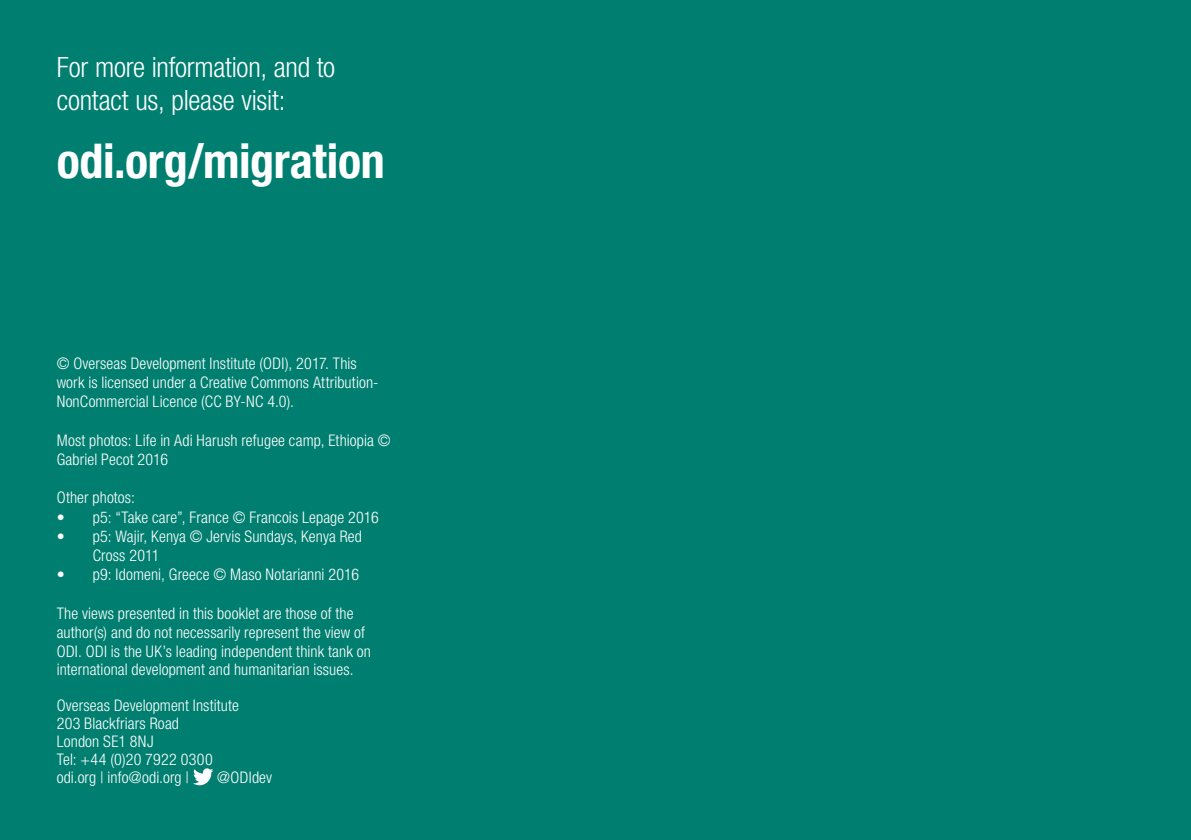
<style>
.page{position:relative;width:1191px;height:840px;background:#fff}
.page>*{position:absolute;margin:0;border:0;box-sizing:border-box;transform-origin:0 0}
.Body_copy{font:700 condensed 48px "Helvetica Neue LT Std";letter-spacing:-.005em;color:#fff}
.Body_copy-2{font:300 condensed 28px/33.6px "Helvetica Neue LT Std";letter-spacing:-.01em;color:#fff}
.Body_copy-3{font:300 condensed 16px/19.2px "Helvetica Neue LT Std";letter-spacing:.01em;color:#fff}
</style>
<div class="page">
<div style="left:0;top:0;width:1191px;height:839px;background:#007f71"></div>
<svg style="left:193px;top:768px;width:20px;height:16px"></svg>
<p class="Body_copy-2" style="left:57px;top:50px;width:280px">For more information, and to contact us, please visit:</p>
<p class="Body_copy" style="left:57px;top:132px;width:330px">odi.org/migration</p>
<p class="Body_copy-3" style="left:57px;top:353px;width:323px">© Overseas Development Institute (ODI), 2017. This work is licensed under a Creative Commons Attribution-<br>NonCommercial Licence (CC BY-NC 4.0).</p>
<p class="Body_copy-3" style="left:57px;top:430px;width:335px">Most photos: Life in Adi Harush refugee camp, Ethiopia ©<br>Gabriel Pecot 2016</p>
<p class="Body_copy-3" style="left:57px;top:487px;width:80px">Other photos:</p>
<p class="Body_copy-3" style="left:57px;top:507px;width:323px">• p5: “Take care”, France © Francois Lepage 2016</p>
<p class="Body_copy-3" style="left:93px;top:526px;width:271px;text-indent:-36px">• p5: Wajir, Kenya © Jervis Sundays, Kenya Red<br>Cross 2011</p>
<p class="Body_copy-3" style="left:57px;top:564px;width:304px">• p9: Idomeni, Greece © Maso Notarianni 2016</p>
<p class="Body_copy-3" style="left:57px;top:603px;width:316px">The views presented in this booklet are those of the author(s) and do not necessarily represent the view of ODI. ODI is the UK’s leading independent think tank on international development and humanitarian issues.</p>
<p class="Body_copy-3" style="left:57px;top:695px;width:184px">Overseas Development Institute</p>
<p class="Body_copy-3" style="left:57px;top:713px;width:124px">203 Blackfriars Road</p>
<p class="Body_copy-3" style="left:57px;top:731px;width:98px">London SE1 8NJ</p>
<p class="Body_copy-3" style="left:57px;top:749px;width:158px">Tel: +44 (0)20 7922 0300</p>
<p class="Body_copy-3" style="left:57px;top:767px;width:134px">odi.org | info@odi.org |</p>
<p class="Body_copy-3" style="left:217px;top:767px;width:56px">@ODIdev</p>
</div>
